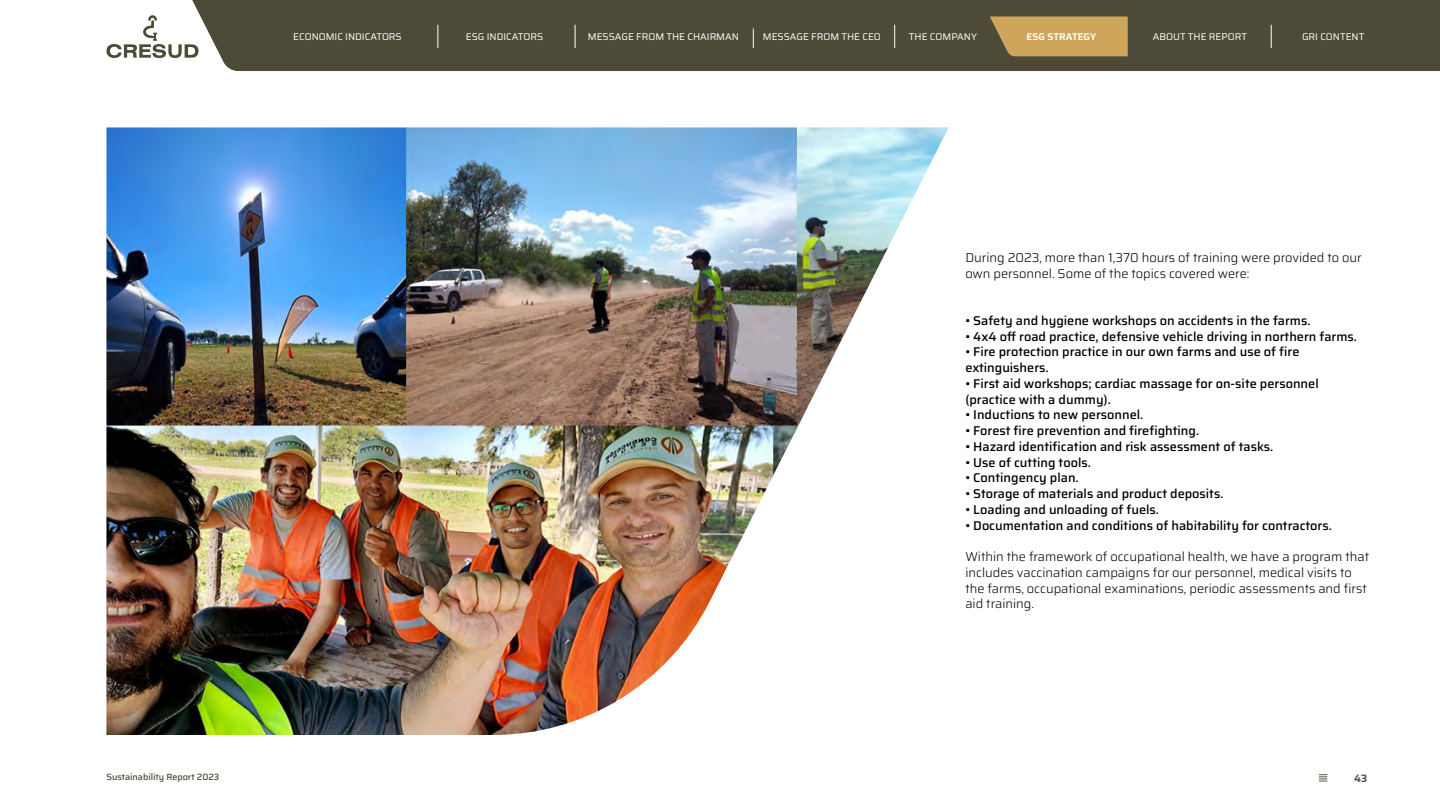
<style>
.page{position:relative;width:1440px;height:810px;background:#fff}
.page>*{position:absolute;margin:0;border:0;box-sizing:border-box;transform-origin:0 0}
.t1{font:500 12.75px/15.8px "Saira";color:#000}
.t2{font:300 12.75px/15.8px "Saira";color:#000}
.t3{font:600 10.65px "Saira";color:#4d4a37}
.t4{font:9.75px "Saira";color:#fff}
.t5{font:600 9.75px "Saira";color:#fff}
.t6{font:500 9px "Saira";color:#4d4a37}
</style>
<div class="page">
<div style="left:192px;top:0;width:1248px;height:71px;background:#4d4a37"></div>
<svg style="left:1319px;top:774px;width:8px;height:8px"></svg>
<svg style="left:106px;top:15px;width:93px;height:43px"></svg>
<svg style="left:247px;top:16px;width:1153px;height:40px;background:#5b543b"></svg>
<img style="left:106px;top:128px;width:842px;height:607px">
<svg style="left:740px;top:312px;width:56px;height:67px;background:#b0abb2"></svg>
<p class="t4" style="left:293px;top:28px;width:110px">ECONOMIC INDICATORS</p>
<p class="t4" style="left:466px;top:28px;width:79px">ESG INDICATORS</p>
<p class="t4" style="left:588px;top:28px;width:153px">MESSAGE FROM THE CHAIRMAN</p>
<p class="t4" style="left:763px;top:28px;width:120px">MESSAGE FROM THE CEO</p>
<p class="t4" style="left:909px;top:28px;width:70px">THE COMPANY</p>
<p class="t4" style="left:1153px;top:28px;width:96px">ABOUT THE REPORT</p>
<p class="t4" style="left:1302px;top:28px;width:64px">GRI CONTENT</p>
<p class="t5" style="left:1027px;top:28px;width:71px">ESG STRATEGY</p>
<p class="t6" style="left:106px;top:769px;width:114px">Sustainability Report 2023</p>
<p class="t2" style="left:965px;top:249px;width:398px">During 2023, more than 1,370 hours of training were provided to our own personnel. Some of the topics covered were:</p>
<p class="t1" style="left:965px;top:312px;width:347px">• Safety and hygiene workshops on accidents in the farms.</p>
<p class="t1" style="left:965px;top:328px;width:393px">• 4x4 off road practice, defensive vehicle driving in northern farms.</p>
<p class="t1" style="left:965px;top:344px;width:336px">• Fire protection practice in our own farms and use of fire extinguishers.</p>
<p class="t1" style="left:965px;top:375px;width:355px">• First aid workshops; cardiac massage for on-site personnel (practice with a dummy).</p>
<p class="t1" style="left:965px;top:407px;width:180px">• Inductions to new personnel.</p>
<p class="t1" style="left:965px;top:422px;width:235px">• Forest fire prevention and firefighting.</p>
<p class="t1" style="left:965px;top:438px;width:309px">• Hazard identification and risk assessment of tasks.</p>
<p class="t1" style="left:965px;top:454px;width:127px">• Use of cutting tools.</p>
<p class="t1" style="left:965px;top:470px;width:115px">• Contingency plan.</p>
<p class="t1" style="left:965px;top:485px;width:260px">• Storage of materials and product deposits.</p>
<p class="t1" style="left:965px;top:501px;width:195px">• Loading and unloading of fuels.</p>
<p class="t1" style="left:965px;top:517px;width:368px">• Documentation and conditions of habitability for contractors.</p>
<p class="t2" style="left:965px;top:548px;width:405px">Within the framework of occupational health, we have a program that includes vaccination campaigns for our personnel, medical visits to the farms, occupational examinations, periodic assessments and first aid training.</p>
<p class="t3" style="left:1354px;top:769px;width:15px">43</p>
</div>
